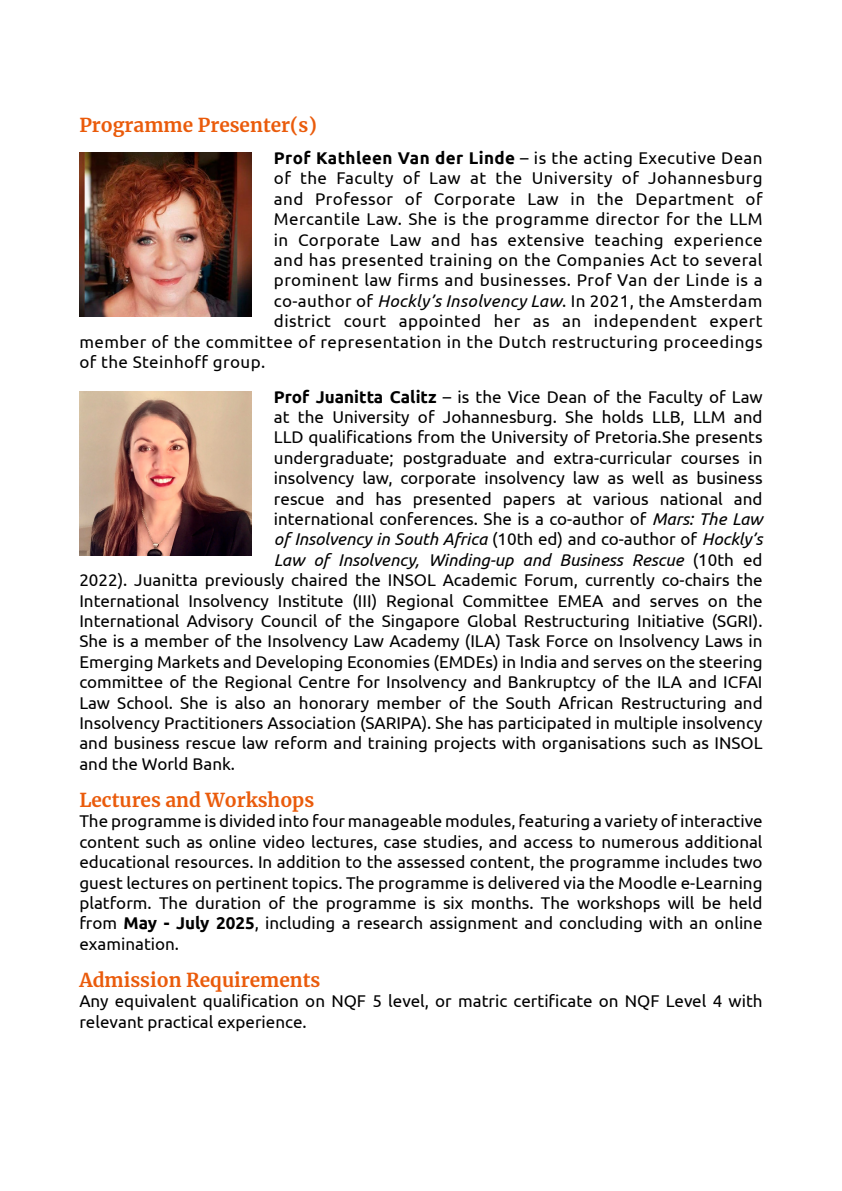
<style>
.page{position:relative;width:842px;height:1191px;background:#fff}
.page>*{position:absolute;margin:0;border:0;box-sizing:border-box;transform-origin:0 0}
.t1{font:700 19px "Merriweather";color:#ea5b0b}
.t2{font:17px/20.4px "Ubuntu";color:#000;text-align:justify}
.t3{font:17px "Ubuntu";letter-spacing:.025em;color:#000}
.t4{font:italic 17px "Ubuntu";color:#000}
.s1{font-weight:700}
.s2{font-style:italic}
.s3{font-style:normal}
</style>
<div class="page">
<img style="left:79px;top:152px;width:172px;height:165px">
<img style="left:79px;top:391px;width:172px;height:165px">
<p class="t1" style="left:79px;top:112px;width:239px">Programme Presenter(s)</p>
<p class="t3" style="left:274px;top:147px;width:490px"><span class="s1">Prof Kathleen Van der Linde</span> – is the acting Executive Dean</p>
<p class="t3" style="left:274px;top:168px;width:490px">of the Faculty of Law at the University of Johannesburg</p>
<p class="t3" style="left:274px;top:188px;width:490px">and Professor of Corporate Law in the Department of</p>
<p class="t3" style="left:274px;top:209px;width:490px">Mercantile Law. She is the programme director for the LLM</p>
<p class="t3" style="left:274px;top:229px;width:490px">in Corporate Law and has extensive teaching experience</p>
<p class="t3" style="left:274px;top:249px;width:490px">and has presented training on the Companies Act to several</p>
<p class="t3" style="left:274px;top:270px;width:490px">prominent law firms and businesses. Prof Van der Linde is a</p>
<p class="t3" style="left:274px;top:290px;width:490px">co-author of <span class="s2">Hockly’s Insolvency Law</span>. In 2021, the Amsterdam</p>
<p class="t3" style="left:274px;top:311px;width:490px">district court appointed her as an independent expert</p>
<p class="t3" style="left:79px;top:331px;width:685px">member of the committee of representation in the Dutch restructuring proceedings</p>
<p class="t3" style="left:79px;top:351px;width:187px">of the Steinhoff group.</p>
<p class="t2" style="left:274px;top:386px;width:490px"><span class="s1">Prof Juanitta Calitz</span> – is the Vice Dean of the Faculty of Law</p>
<p class="t2" style="left:274px;top:406px;width:490px">at the University of Johannesburg. She holds LLB, LLM and</p>
<p class="t2" style="left:274px;top:426px;width:490px">LLD qualifications from the University of Pretoria.She presents</p>
<p class="t2" style="left:274px;top:447px;width:490px">undergraduate; postgraduate and extra-curricular courses in</p>
<p class="t2" style="left:274px;top:467px;width:490px">insolvency law, corporate insolvency law as well as business</p>
<p class="t2" style="left:274px;top:488px;width:490px">rescue and has presented papers at various national and</p>
<p class="t2" style="left:274px;top:508px;width:490px">international conferences. She is a co-author of <span class="s2">Mars: The Law</span></p>
<p class="t4" style="left:274px;top:529px;width:490px">of Insolvency in South Africa <span class="s3">(10th ed) and co-author of</span> Hockly’s</p>
<p class="t4" style="left:274px;top:549px;width:490px">Law of Insolvency, Winding-up and Business Rescue <span class="s3">(10th ed</span></p>
<p class="t2" style="left:79px;top:569px;width:685px">2022). Juanitta previously chaired the INSOL Academic Forum, currently co-chairs the</p>
<p class="t2" style="left:79px;top:590px;width:685px">International Insolvency Institute (III) Regional Committee EMEA and serves on the</p>
<p class="t2" style="left:79px;top:610px;width:685px">International Advisory Council of the Singapore Global Restructuring Initiative (SGRI).</p>
<p class="t2" style="left:79px;top:630px;width:685px">She is a member of the Insolvency Law Academy (ILA) Task Force on Insolvency Laws in</p>
<p class="t2" style="left:79px;top:651px;width:685px">Emerging Markets and Developing Economies (EMDEs) in India and serves on the steering</p>
<p class="t2" style="left:79px;top:671px;width:685px">committee of the Regional Centre for Insolvency and Bankruptcy of the ILA and ICFAI</p>
<p class="t2" style="left:79px;top:692px;width:685px">Law School. She is also an honorary member of the South African Restructuring and</p>
<p class="t2" style="left:79px;top:712px;width:685px">Insolvency Practitioners Association (SARIPA). She has participated in multiple insolvency</p>
<p class="t2" style="left:79px;top:732px;width:685px">and business rescue law reform and training projects with organisations such as INSOL</p>
<p class="t2" style="left:79px;top:753px;width:157px">and the World Bank.</p>
<p class="t1" style="left:79px;top:787px;width:236px">Lectures and Workshops</p>
<p class="t2" style="left:79px;top:810px;width:685px">The programme is divided into four manageable modules, featuring a variety of interactive content such as online video lectures, case studies, and access to numerous additional educational resources. In addition to the assessed content, the programme includes two guest lectures on pertinent topics. The programme is delivered via the Moodle e-Learning platform. The duration of the programme is six months. The workshops will be held from <span class="s1">May - July 2025</span>, including a research assignment and concluding with an online examination.</p>
<p class="t1" style="left:79px;top:966px;width:242px">Admission Requirements</p>
<p class="t2" style="left:79px;top:990px;width:685px">Any equivalent qualification on NQF 5 level, or matric certificate on NQF Level 4 with relevant practical experience.</p>
</div>
